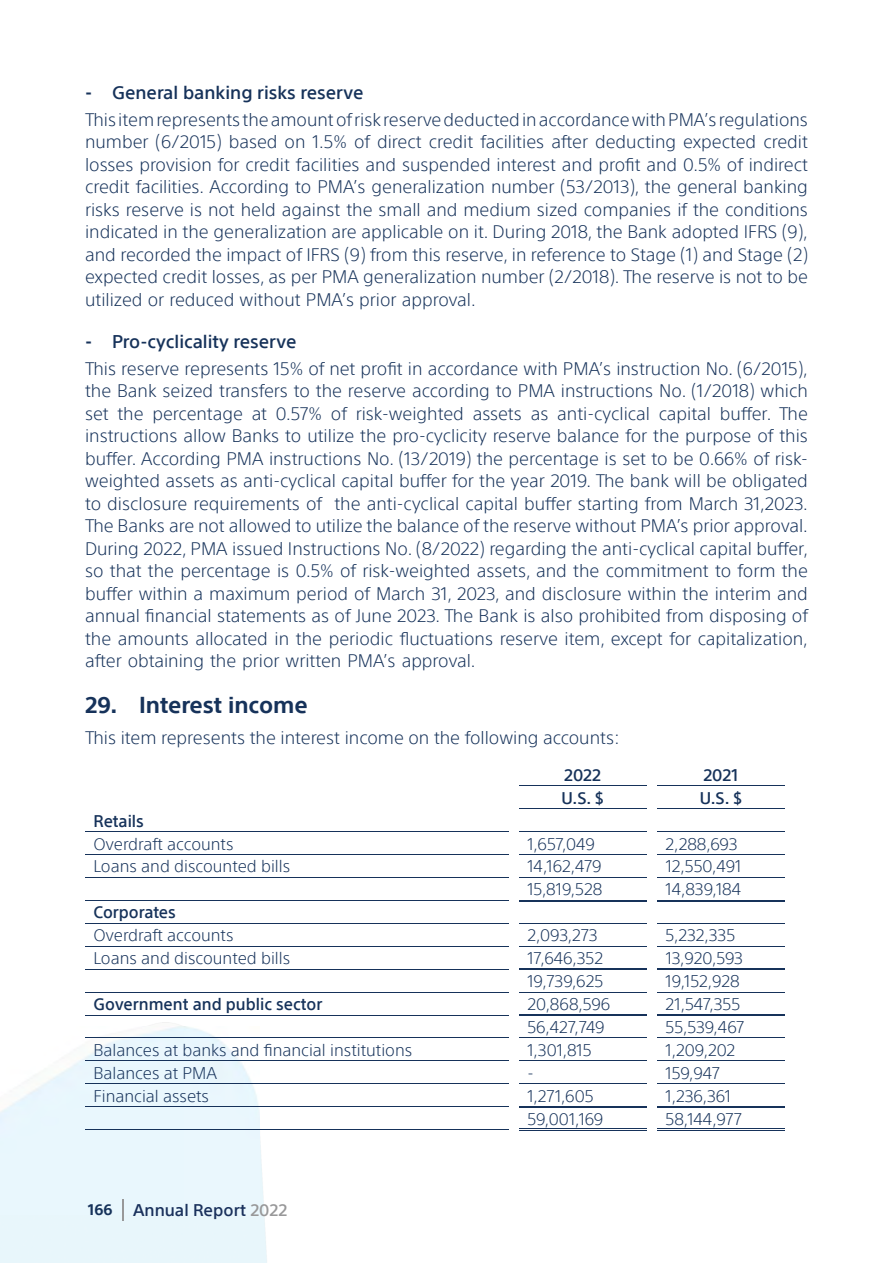
<style>
.page{position:relative;width:893px;height:1263px;background:#fff}
.page>*{position:absolute;margin:0;border:0;box-sizing:border-box;transform-origin:0 0}
.t1{font:700 22.5px "SST Arabic";color:#16325a}
.t2{font:500 18px "SST Arabic";color:#16325a}
.t3{font:300 17.7px/22.5px "SST Arabic";color:#16325a;text-align:justify}
.t4{font:300 16.5px "SST Arabic";color:#16325a}
.t5{font:500 16.5px "SST Arabic";color:#16325a}
.t6{font:500 16.5px "SST Arabic";color:#1a315c}
.s1{font-weight:700}
.s2{font-weight:700;font-size:15px;color:#16325a}
.s3{color:#989899}
</style>
<div class="page">
<img style="left:0;top:1026px;width:260px;height:237px">
<img style="left:260px;top:1037px;width:14px;height:226px">
<hr style="left:122px;top:1199px;width:2px;height:21px;background:#989899">
<hr style="left:519px;top:786px;width:127px;height:1px;background:#16325a">
<hr style="left:657px;top:786px;width:128px;height:1px;background:#16325a">
<hr style="left:85px;top:831px;width:423px;height:1px;background:#16325a">
<hr style="left:519px;top:831px;width:127px;height:1px;background:#16325a">
<hr style="left:657px;top:831px;width:128px;height:1px;background:#16325a">
<hr style="left:85px;top:854px;width:423px;height:1px;background:#16325a">
<hr style="left:519px;top:854px;width:127px;height:1px;background:#16325a">
<hr style="left:657px;top:854px;width:128px;height:1px;background:#16325a">
<hr style="left:85px;top:877px;width:423px;height:1px;background:#16325a">
<hr style="left:85px;top:900px;width:423px;height:1px;background:#16325a">
<hr style="left:85px;top:923px;width:423px;height:1px;background:#16325a">
<hr style="left:519px;top:923px;width:127px;height:1px;background:#16325a">
<hr style="left:657px;top:923px;width:128px;height:1px;background:#16325a">
<hr style="left:85px;top:946px;width:423px;height:1px;background:#16325a">
<hr style="left:85px;top:969px;width:423px;height:1px;background:#16325a">
<hr style="left:85px;top:992px;width:423px;height:1px;background:#16325a">
<hr style="left:85px;top:1015px;width:423px;height:1px;background:#16325a">
<hr style="left:85px;top:1038px;width:423px;height:1px;background:#16325a">
<hr style="left:519px;top:1038px;width:127px;height:1px;background:#16325a">
<hr style="left:657px;top:1038px;width:128px;height:1px;background:#16325a">
<hr style="left:85px;top:1060px;width:423px;height:1px;background:#16325a">
<hr style="left:519px;top:1060px;width:127px;height:1px;background:#16325a">
<hr style="left:657px;top:1060px;width:128px;height:1px;background:#16325a">
<hr style="left:85px;top:1083px;width:423px;height:1px;background:#16325a">
<hr style="left:85px;top:1106px;width:423px;height:1px;background:#16325a">
<hr style="left:85px;top:1129px;width:423px;height:1px;background:#16325a">
<hr style="left:519px;top:877px;width:127px;height:1px;background:#16325a">
<hr style="left:657px;top:877px;width:128px;height:1px;background:#16325a">
<hr style="left:519px;top:900px;width:127px;height:1px;background:#16325a">
<hr style="left:657px;top:900px;width:128px;height:1px;background:#16325a">
<hr style="left:519px;top:946px;width:127px;height:1px;background:#16325a">
<hr style="left:657px;top:946px;width:128px;height:1px;background:#16325a">
<hr style="left:519px;top:969px;width:127px;height:1px;background:#16325a">
<hr style="left:657px;top:969px;width:128px;height:1px;background:#16325a">
<hr style="left:519px;top:992px;width:127px;height:1px;background:#16325a">
<hr style="left:657px;top:992px;width:128px;height:1px;background:#16325a">
<hr style="left:519px;top:1014px;width:127px;height:1px;background:#16325a">
<hr style="left:657px;top:1014px;width:128px;height:1px;background:#16325a">
<hr style="left:519px;top:1128px;width:127px;height:1px;background:#16325a">
<hr style="left:519px;top:1130px;width:127px;height:1px;background:#16325a">
<hr style="left:657px;top:1128px;width:128px;height:1px;background:#16325a">
<hr style="left:657px;top:1130px;width:128px;height:1px;background:#16325a">
<hr style="left:519px;top:1083px;width:127px;height:1px;background:#16325a">
<hr style="left:657px;top:1083px;width:128px;height:1px;background:#16325a">
<hr style="left:519px;top:1106px;width:127px;height:1px;background:#16325a">
<hr style="left:657px;top:1106px;width:128px;height:1px;background:#16325a">
<hr style="left:519px;top:808px;width:127px;height:1px;background:#16325a">
<hr style="left:657px;top:808px;width:128px;height:1px;background:#16325a">
<p class="t2" style="left:85px;top:82px;width:280px"><span class="s1">-</span> General banking risks reserve</p>
<p class="t3" style="left:85px;top:108px;width:724px">This item represents the amount of risk reserve deducted in accordance with PMA’s regulations number (6/2015) based on 1.5% of direct credit facilities after deducting expected credit losses provision for credit facilities and suspended interest and profit and 0.5% of indirect credit facilities. According to PMA’s generalization number (53/2013), the general banking risks reserve is not held against the small and medium sized companies if the conditions indicated in the generalization are applicable on it. During 2018, the Bank adopted IFRS (9), and recorded the impact of IFRS (9) from this reserve, in reference to Stage (1) and Stage (2) expected credit losses, as per PMA generalization number (2/2018). The reserve is not to be utilized or reduced without PMA’s prior approval.</p>
<p class="t2" style="left:85px;top:331px;width:213px"><span class="s1">-</span> Pro-cyclicality reserve</p>
<p class="t3" style="left:85px;top:358px;width:724px">This reserve represents 15% of net profit in accordance with PMA’s instruction No. (6/2015), the Bank seized transfers to the reserve according to PMA instructions No. (1/2018) which set the percentage at 0.57% of risk-weighted assets as anti-cyclical capital buffer. The instructions allow Banks to utilize the pro-cyclicity reserve balance for the purpose of this buffer. According PMA instructions No. (13/2019) the percentage is set to be 0.66% of risk&shy;weighted assets as anti-cyclical capital buffer for the year 2019. The bank will be obligated to disclosure requirements of the anti-cyclical capital buffer starting from March 31,2023.<br>The Banks are not allowed to utilize the balance of the reserve without PMA’s prior approval.<br>During 2022, PMA issued Instructions No. (8/2022) regarding the anti-cyclical capital buffer, so that the percentage is 0.5% of risk-weighted assets, and the commitment to form the buffer within a maximum period of March 31, 2023, and disclosure within the interim and annual financial statements as of June 2023. The Bank is also prohibited from disposing of the amounts allocated in the periodic fluctuations reserve item, except for capitalization, after obtaining the prior written PMA’s approval.</p>
<p class="t1" style="left:85px;top:692px;width:224px">29. Interest income</p>
<p class="t3" style="left:85px;top:727px;width:536px">This item represents the interest income on the following accounts:</p>
<p class="t5" style="left:564px;top:765px;width:39px">2022</p>
<p class="t5" style="left:703px;top:765px;width:37px">2021</p>
<p class="t5" style="left:561px;top:788px;width:44px">U.S. $</p>
<p class="t5" style="left:700px;top:788px;width:44px">U.S. $</p>
<p class="t5" style="left:94px;top:811px;width:52px">Retails</p>
<p class="t4" style="left:94px;top:834px;width:142px">Overdraft accounts</p>
<p class="t4" style="left:527px;top:834px;width:69px">1,657,049</p>
<p class="t4" style="left:666px;top:834px;width:73px">2,288,693</p>
<p class="t4" style="left:94px;top:857px;width:198px">Loans and discounted bills</p>
<p class="t4" style="left:527px;top:857px;width:76px">14,162,479</p>
<p class="t4" style="left:666px;top:857px;width:77px">12,550,491</p>
<p class="t4" style="left:527px;top:880px;width:76px">15,819,528</p>
<p class="t4" style="left:666px;top:880px;width:77px">14,839,184</p>
<p class="t5" style="left:94px;top:903px;width:84px">Corporates</p>
<p class="t4" style="left:94px;top:926px;width:142px">Overdraft accounts</p>
<p class="t4" style="left:527px;top:926px;width:72px">2,093,273</p>
<p class="t4" style="left:666px;top:926px;width:71px">5,232,335</p>
<p class="t4" style="left:94px;top:949px;width:198px">Loans and discounted bills</p>
<p class="t4" style="left:527px;top:949px;width:77px">17,646,352</p>
<p class="t4" style="left:666px;top:949px;width:79px">13,920,593</p>
<p class="t4" style="left:527px;top:972px;width:77px">19,739,625</p>
<p class="t4" style="left:666px;top:972px;width:76px">19,152,928</p>
<p class="t5" style="left:94px;top:994px;width:230px">Government and public sector</p>
<p class="t4" style="left:527px;top:994px;width:84px">20,868,596</p>
<p class="t4" style="left:666px;top:994px;width:76px">21,547,355</p>
<p class="t4" style="left:527px;top:1017px;width:79px">56,427,749</p>
<p class="t4" style="left:666px;top:1017px;width:80px">55,539,467</p>
<p class="t4" style="left:94px;top:1040px;width:320px">Balances at banks and financial institutions</p>
<p class="t4" style="left:527px;top:1040px;width:66px">1,301,815</p>
<p class="t4" style="left:666px;top:1040px;width:71px">1,209,202</p>
<p class="t4" style="left:94px;top:1063px;width:125px">Balances at PMA</p>
<p class="t4" style="left:527px;top:1063px;width:8px">-</p>
<p class="t4" style="left:666px;top:1063px;width:56px">159,947</p>
<p class="t4" style="left:94px;top:1086px;width:117px">Financial assets</p>
<p class="t4" style="left:527px;top:1086px;width:68px">1,271,605</p>
<p class="t4" style="left:666px;top:1086px;width:67px">1,236,361</p>
<p class="t4" style="left:527px;top:1109px;width:77px">59,001,169</p>
<p class="t4" style="left:666px;top:1109px;width:78px">58,144,977</p>
<p class="t6" style="left:88px;top:1201px;width:201px"><span class="s2">166</span> Annual Report <span class="s3">2022</span></p>
</div>
